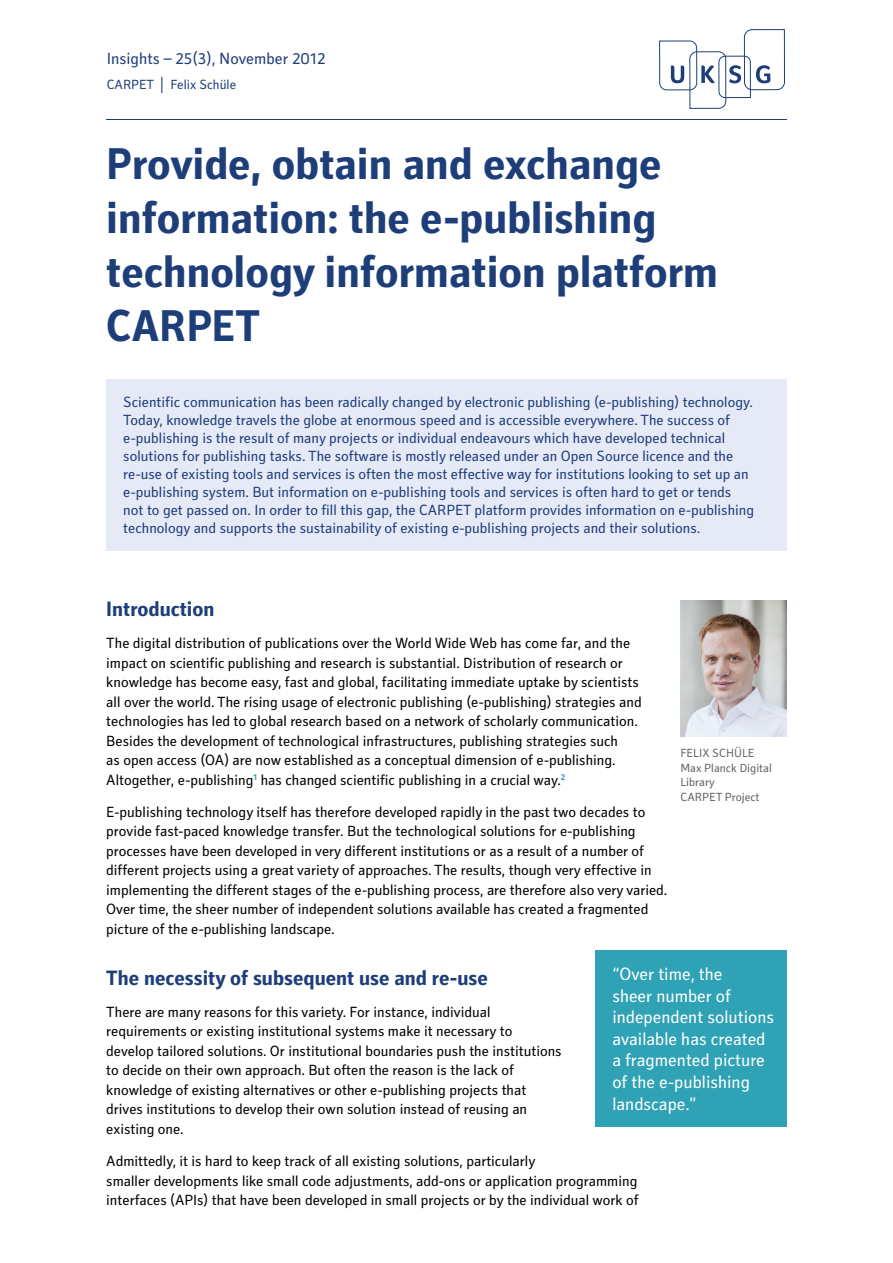
<style>
.page{position:relative;width:893px;height:1263px;background:#fff}
.page>*{position:absolute;margin:0;border:0;box-sizing:border-box;transform-origin:0 0}
.t1{font:700 45px/54px "Secca Std";color:#1d3e79}
.t2{font:700 21px "Secca Std";color:#1d3e79}
.t3{font:18px/21.6px "Secca Std";color:#fff}
.t4{font:16.5px "Secca Std";color:#1d3e79}
.t5{font:15px/19.5px "Secca Std";color:#000}
.t6{font:15px/18px "Secca Std";color:#1d3e79}
.t7{font:13.5px "Secca Std";color:#1d3e79}
.t8{font:12px/14.4px "Secca Std";color:#636362}
</style>
<div class="page">
<div style="left:106px;top:379px;width:681px;height:172px;background:#e6eaf7"></div>
<div style="left:595px;top:950px;width:192px;height:177px;background:#2fa2b5"></div>
<img style="left:680px;top:601px;width:107px;height:135px">
<hr style="left:106px;top:119px;width:681px;height:1px;background:#1d3e79">
<svg style="left:659px;top:29px;width:126px;height:80px"></svg>
<p class="t4" style="left:107px;top:49px;width:220px">Insights – 25(3), November 2012</p>
<p class="t7" style="left:107px;top:77px;width:131px">CARPET | Felix Schüle</p>
<h1 class="t1" style="left:106px;top:139px;width:613px">Provide, obtain and exchange information: the e-publishing technology information platform<br>CARPET</h1>
<p class="t6" style="left:123px;top:394px;width:632px">Scientific communication has been radically changed by electronic publishing (e-publishing) technology.<br>Today, knowledge travels the globe at enormous speed and is accessible everywhere. The success of e-publishing is the result of many projects or individual endeavours which have developed technical solutions for publishing tasks. The software is mostly released under an Open Source licence and the re-use of existing tools and services is often the most effective way for institutions looking to set up an e-publishing system. But information on e-publishing tools and services is often hard to get or tends not to get passed on. In order to fill this gap, the CARPET platform provides information on e-publishing technology and supports the sustainability of existing e-publishing projects and their solutions.</p>
<h2 class="t2" style="left:106px;top:597px;width:110px">Introduction</h2>
<p class="t5" style="left:106px;top:634px;width:537px">The digital distribution of publications over the World Wide Web has come far, and the impact on scientific publishing and research is substantial. Distribution of research or knowledge has become easy, fast and global, facilitating immediate uptake by scientists all over the world. The rising usage of electronic publishing (e-publishing) strategies and technologies has led to global research based on a network of scholarly communication.<br>Besides the development of technological infrastructures, publishing strategies such<br>as open access (OA) are now established as a conceptual dimension of e-publishing.<br>Altogether, e-publishing<sup>1</sup> has changed scientific publishing in a crucial way.<sup>2</sup></p>
<p class="t5" style="left:106px;top:802px;width:562px">E-publishing technology itself has therefore developed rapidly in the past two decades to provide fast-paced knowledge transfer. But the technological solutions for e-publishing processes have been developed in very different institutions or as a result of a number of different projects using a great variety of approaches. The results, though very effective in implementing the different stages of the e-publishing process, are therefore also very varied.<br>Over time, the sheer number of independent solutions available has created a fragmented picture of the e-publishing landscape.</p>
<h2 class="t2" style="left:106px;top:966px;width:383px">The necessity of subsequent use and re-use</h2>
<p class="t5" style="left:106px;top:1002px;width:457px">There are many reasons for this variety. For instance, individual requirements or existing institutional systems make it necessary to develop tailored solutions. Or institutional boundaries push the institutions to decide on their own approach. But often the reason is the lack of knowledge of existing alternatives or other e-publishing projects that drives institutions to develop their own solution instead of reusing an existing one.</p>
<p class="t5" style="left:106px;top:1152px;width:534px">Admittedly, it is hard to keep track of all existing solutions, particularly<br>smaller developments like small code adjustments, add-ons or application programming interfaces (APIs) that have been developed in small projects or by the individual work of</p>
<p class="t8" style="left:680px;top:746px;width:93px">FELIX SCHÜLE<br>Max Planck Digital<br>Library<br>CARPET Project</p>
<p class="t3" style="left:612px;top:964px;width:163px">“Over time, the<br>sheer number of independent solutions available has created a fragmented picture of the e-publishing landscape.”</p>
</div>
